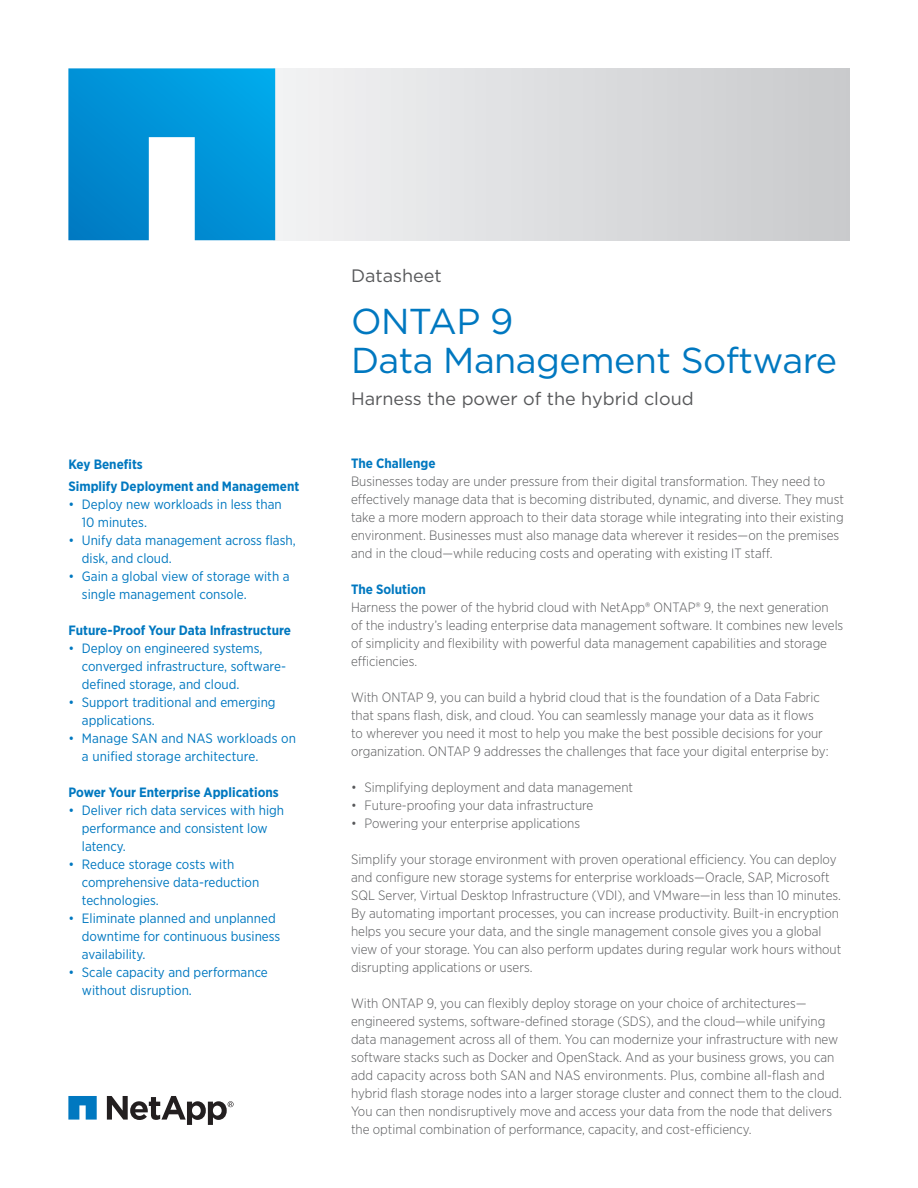
<style>
.page{position:relative;width:918px;height:1188px;background:#fff}
.page>*{position:absolute;margin:0;border:0;box-sizing:border-box;transform-origin:0 0}
.t1{font:36px/39px "Gotham";letter-spacing:-.015em;color:#0078c0}
.t2{font:18px "Gotham";color:#57585a}
.t3{font:300 13.5px/18px "Gotham Narrow";color:#57585a}
.t4{font:13.5px/18px "Gotham Narrow";color:#0078c0}
.t5{font:700 13.5px/22.5px "Gotham Narrow";color:#0078c0}
</style>
<div class="page">
<div style="left:273px;top:68px;width:577px;height:172px;background:linear-gradient(to right,#f1f2f4,#c9cacc)"></div>
<svg style="left:68px;top:68px;width:207px;height:172px;background:#22a1dc"></svg>
<svg style="left:68px;top:1096px;width:29px;height:24px"></svg>
<svg style="left:107px;top:1096px;width:127px;height:29px"></svg>
<p class="t5" style="left:68px;top:452px;width:232px">Key Benefits<br>Simplify Deployment and Management</p>
<p class="t4" style="left:82px;top:495px;width:201px;text-indent:-14px">• Deploy new workloads in less than<br>10 minutes.</p>
<p class="t4" style="left:82px;top:531px;width:215px;text-indent:-14px">• Unify data management across flash, disk, and cloud.</p>
<p class="t4" style="left:82px;top:567px;width:209px;text-indent:-14px">• Gain a global view of storage with a single management console.</p>
<p class="t5" style="left:68px;top:619px;width:224px">Future-Proof Your Data Infrastructure</p>
<p class="t4" style="left:82px;top:639px;width:206px;text-indent:-14px">• Deploy on engineered systems, converged infrastructure, software&shy;defined storage, and cloud.</p>
<p class="t4" style="left:82px;top:693px;width:195px;text-indent:-14px">• Support traditional and emerging applications.</p>
<p class="t4" style="left:82px;top:729px;width:216px;text-indent:-14px">• Manage SAN and NAS workloads on a unified storage architecture.</p>
<p class="t5" style="left:68px;top:781px;width:212px">Power Your Enterprise Applications</p>
<p class="t4" style="left:82px;top:801px;width:204px;text-indent:-14px">• Deliver rich data services with high performance and consistent low latency.</p>
<p class="t4" style="left:82px;top:855px;width:179px;text-indent:-14px">• Reduce storage costs with comprehensive data-reduction technologies.</p>
<p class="t4" style="left:82px;top:909px;width:200px;text-indent:-14px">• Eliminate planned and unplanned downtime for continuous business availability.</p>
<p class="t4" style="left:82px;top:963px;width:187px;text-indent:-14px">• Scale capacity and performance without disruption.</p>
<h2 class="t2" style="left:351px;top:264px;width:92px">Datasheet</h2>
<h1 class="t1" style="left:351px;top:301px;width:488px">ONTAP 9<br>Data Management Software</h1>
<h2 class="t2" style="left:351px;top:387px;width:344px">Harness the power of the hybrid cloud</h2>
<p class="t5" style="left:351px;top:452px;width:86px">The Challenge</p>
<p class="t3" style="left:351px;top:472px;width:495px">Businesses today are under pressure from their digital transformation. They need to effectively manage data that is becoming distributed, dynamic, and diverse. They must take a more modern approach to their data storage while integrating into their existing environment. Businesses must also manage data wherever it resides—on the premises and in the cloud—while reducing costs and operating with existing IT staff.</p>
<p class="t5" style="left:351px;top:578px;width:76px">The Solution</p>
<p class="t3" style="left:351px;top:598px;width:494px">Harness the power of the hybrid cloud with NetApp® ONTAP® 9, the next generation of the industry’s leading enterprise data management software. It combines new levels of simplicity and flexibility with powerful data management capabilities and storage efficiencies.</p>
<p class="t3" style="left:351px;top:688px;width:479px">With ONTAP 9, you can build a hybrid cloud that is the foundation of a Data Fabric that spans flash, disk, and cloud. You can seamlessly manage your data as it flows to wherever you need it most to help you make the best possible decisions for your organization. ONTAP 9 addresses the challenges that face your digital enterprise by:</p>
<p class="t3" style="left:351px;top:778px;width:284px">• Simplifying deployment and data management</p>
<p class="t3" style="left:351px;top:796px;width:244px">• Future-proofing your data infrastructure</p>
<p class="t3" style="left:351px;top:814px;width:231px">• Powering your enterprise applications</p>
<p class="t3" style="left:351px;top:850px;width:492px">Simplify your storage environment with proven operational efficiency. You can deploy and configure new storage systems for enterprise workloads—Oracle, SAP, Microsoft SQL Server, Virtual Desktop Infrastructure (VDI), and VMware—in less than 10 minutes.<br>By automating important processes, you can increase productivity. Built-in encryption helps you secure your data, and the single management console gives you a global view of your storage. You can also perform updates during regular work hours without disrupting applications or users.</p>
<p class="t3" style="left:351px;top:994px;width:493px">With ONTAP 9, you can flexibly deploy storage on your choice of architectures— engineered systems, software-defined storage (SDS), and the cloud—while unifying data management across all of them. You can modernize your infrastructure with new software stacks such as Docker and OpenStack. And as your business grows, you can add capacity across both SAN and NAS environments. Plus, combine all-flash and hybrid flash storage nodes into a larger storage cluster and connect them to the cloud.<br>You can then nondisruptively move and access your data from the node that delivers the optimal combination of performance, capacity, and cost-efficiency.</p>
</div>
